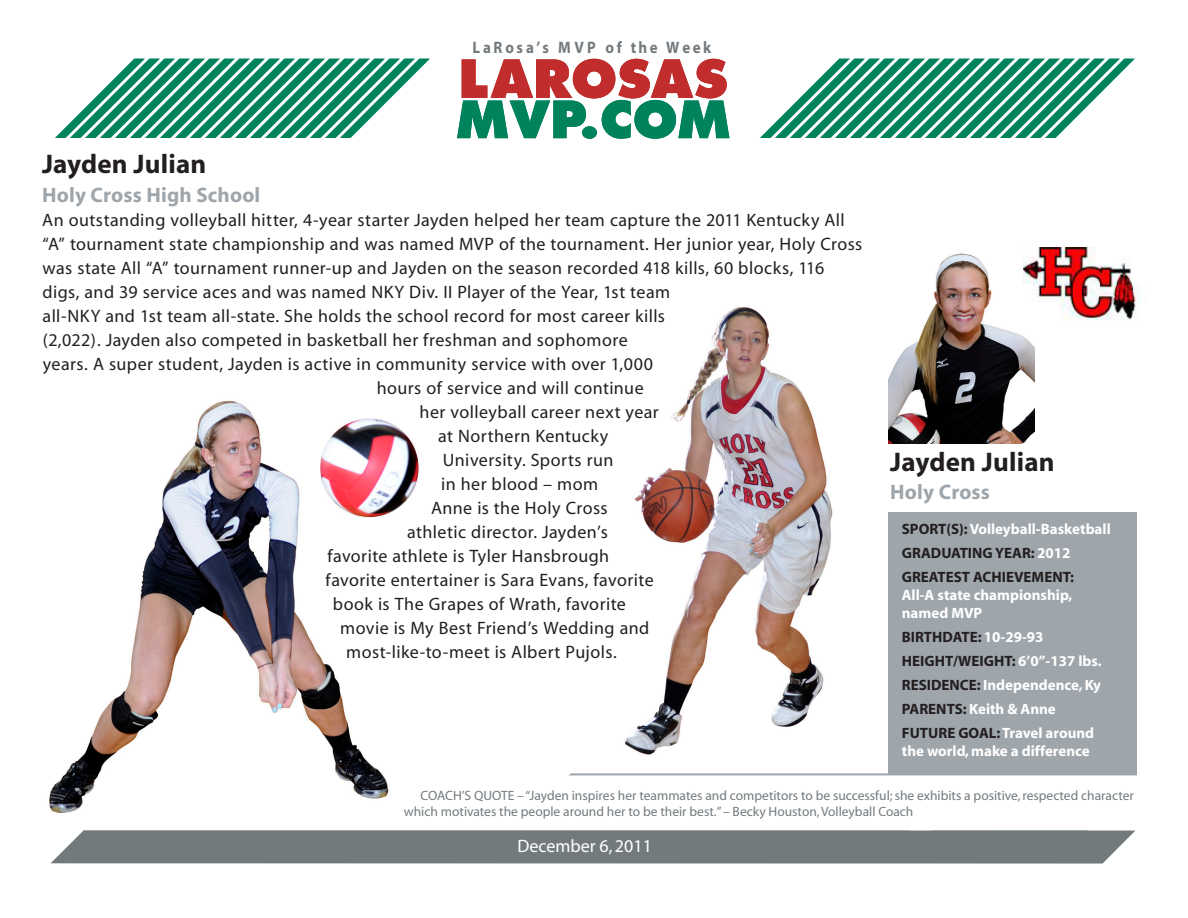
<style>
.page{position:relative;width:1188px;height:918px;background:#fff}
.page>*{position:absolute;margin:0;border:0;box-sizing:border-box;transform-origin:0 0}
.t1{font:700 27px "Myriad";letter-spacing:.01em;color:#231f20}
.t2{font:700 21px "Myriad";letter-spacing:.01em;color:#9ea5ab}
.t3{font:18px "Myriad";letter-spacing:.025em;color:#231f20}
.t4{font:18px "Myriad";color:#fff}
.t5{font:700 16.65px "Myriad";letter-spacing:.17em;color:#737a7e;scale:.9 1}
.t6{font:700 15px/24px "Myriad";color:#fff}
.t7{font:700 15px/24px "Myriad";color:#231f20}
.t8{font:13.5px/16.5px "Myriad";color:#737a7e}
.s1{color:#fff}
.s2{color:#231f20}
</style>
<div class="page">
<img style="left:49px;top:400px;width:370px;height:464px">
<img style="left:625px;top:307px;width:264px;height:466px">
<svg style="left:568px;top:775px;width:569px;height:1px"></svg>
<svg style="left:457px;top:59px;width:272px;height:80px"></svg>
<svg style="left:51px;top:827px;width:1085px;height:37px;background:#858b8f"></svg>
<div style="left:889px;top:512px;width:248px;height:261px;background:#9ea5ab"></div>
<img style="left:889px;top:253px;width:145px;height:191px">
<svg style="left:55px;top:58px;width:375px;height:80px"></svg>
<svg style="left:760px;top:58px;width:375px;height:80px"></svg>
<svg style="left:569px;top:773px;width:568px;height:2px"></svg>
<img style="left:1023px;top:248px;width:118px;height:77px">
<p class="t5" style="left:473px;top:39px;width:267px">LaRosa’s MVP of the Week</p>
<h1 class="t1" style="left:42px;top:150px;width:166px">Jayden Julian</h1>
<p class="t2" style="left:42px;top:184px;width:220px">Holy Cross High School</p>
<p class="t3" style="left:42px;top:211px;width:804px">An outstanding volleyball hitter, 4-year starter Jayden helped her team capture the 2011 Kentucky All</p>
<p class="t3" style="left:42px;top:235px;width:821px">“A” tournament state championship and was named MVP of the tournament. Her junior year, Holy Cross</p>
<p class="t3" style="left:42px;top:259px;width:783px">was state All “A” tournament runner-up and Jayden on the season recorded 418 kills, 60 blocks, 116</p>
<p class="t3" style="left:43px;top:283px;width:629px">digs, and 39 service aces and was named NKY Div. II Player of the Year, 1st team</p>
<p class="t3" style="left:43px;top:307px;width:624px">all-NKY and 1st team all-state. She holds the school record for most career kills</p>
<p class="t3" style="left:43px;top:331px;width:587px">(2,022). Jayden also competed in basketball her freshman and sophomore</p>
<p class="t3" style="left:43px;top:355px;width:612px">years. A super student, Jayden is active in community service with over 1,000</p>
<p class="t3" style="left:377px;top:379px;width:269px">hours of service and will continue</p>
<p class="t3" style="left:420px;top:403px;width:241px">her volleyball career next year</p>
<p class="t3" style="left:438px;top:427px;width:172px">at Northern Kentucky</p>
<p class="t3" style="left:443px;top:451px;width:172px">University. Sports run</p>
<p class="t3" style="left:441px;top:475px;width:158px">in her blood – mom</p>
<p class="t3" style="left:431px;top:499px;width:178px">Anne is the Holy Cross</p>
<p class="t3" style="left:407px;top:523px;width:202px">athletic director. Jayden’s</p>
<p class="t3" style="left:327px;top:547px;width:283px">favorite athlete is Tyler Hansbrough</p>
<p class="t3" style="left:326px;top:571px;width:330px">favorite entertainer is Sara Evans, favorite</p>
<p class="t3" style="left:333px;top:595px;width:295px">book is The Grapes of Wrath, favorite</p>
<p class="t3" style="left:340px;top:619px;width:311px">movie is My Best Friend’s Wedding and</p>
<p class="t3" style="left:346px;top:643px;width:272px">most-like-to-meet is Albert Pujols.</p>
<h1 class="t1" style="left:890px;top:448px;width:166px">Jayden Julian</h1>
<p class="t2" style="left:890px;top:481px;width:101px">Holy Cross</p>
<p class="t7" style="left:902px;top:517px;width:210px">SPORT(S): <span class="s1">Volleyball-Basketball<br></span>GRADUATING YEAR: <span class="s1">2012<br></span>GREATEST ACHIEVEMENT:</p>
<p class="t6" style="left:902px;top:586px;width:172px;line-height:18px">All-A state championship, named MVP</p>
<p class="t6" style="left:902px;top:625px;width:201px"><span class="s2">BIRTHDATE:</span> 10-29-93<br><span class="s2">HEIGHT/WEIGHT:</span> 6’0”-137 lbs.<br><span class="s2">RESIDENCE:</span> Independence, Ky<br><span class="s2">PARENTS:</span> Keith &amp; Anne<br><span class="s2">FUTURE GOAL:</span> Travel around</p>
<p class="t6" style="left:902px;top:739px;width:189px">the world, make a difference</p>
<p class="t8" style="left:404px;top:787px;width:732px;text-indent:17px">COACH’S QUOTE – “Jayden inspires her teammates and competitors to be successful; she exhibits a positive, respected character which motivates the people around her to be their best.” – Becky Houston, Volleyball Coach</p>
<p class="t4" style="left:517px;top:837px;width:136px">December 6, 2011</p>
</div>
